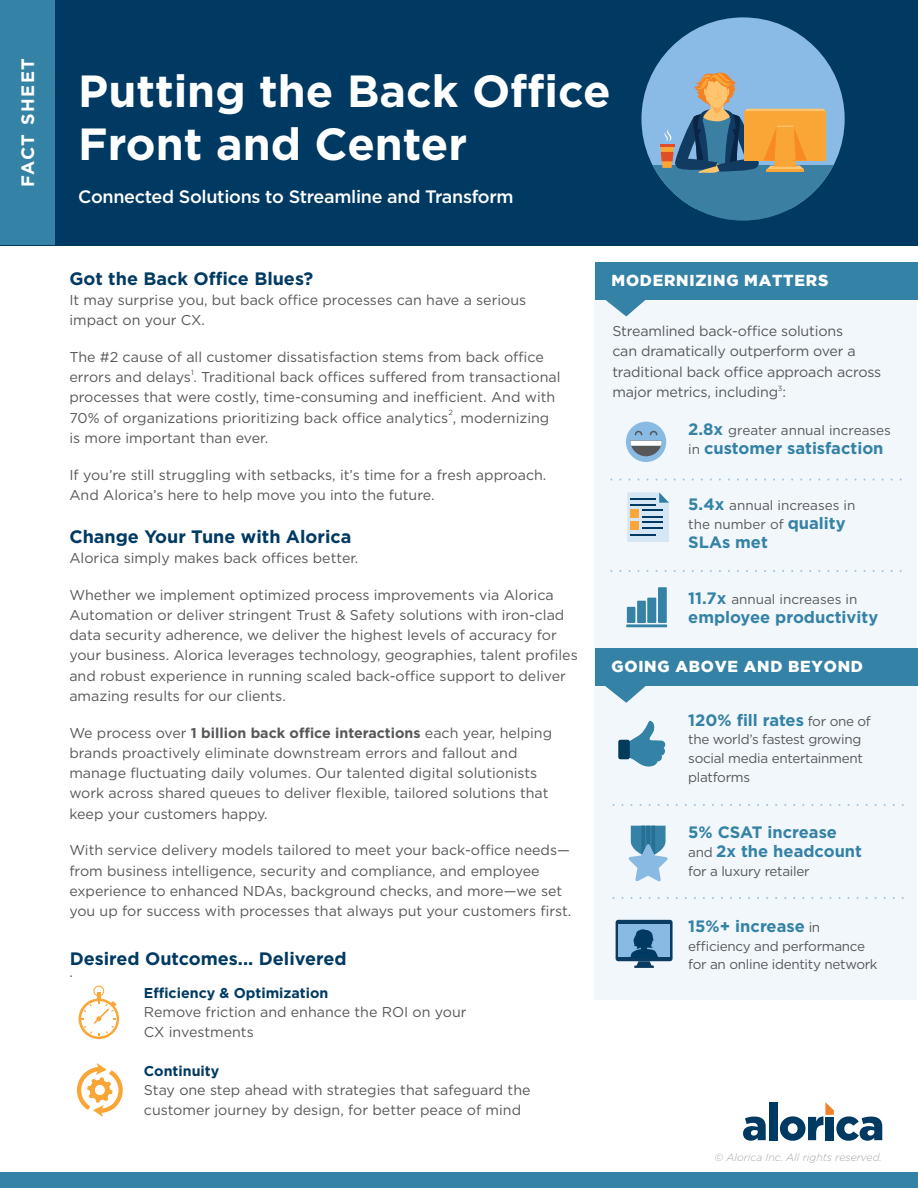
<style>
.page{position:relative;width:918px;height:1188px;background:#fff}
.page>*{position:absolute;margin:0;border:0;box-sizing:border-box;transform-origin:0 0}
.t1{font:700 45px/52.5px "Gotham";color:#fff}
.t2{font:700 18px "Gotham";color:#003a62}
.t3{font:500 18px "Gotham";letter-spacing:-.02em;color:#fff}
.t4{font:700 18px "Gotham";letter-spacing:.09em;color:#fff}
.t5{font:700 16.5px/18.8px "Gotham";color:#3482a6}
.t6{font:900 15.9px "Gotham";letter-spacing:.05em;color:#fff}
.t7{font:14.25px/20.2px "Gotham";color:#57585a}
.t8{font:700 14.25px "Gotham";color:#003a62}
.t9{font:13.5px/18.8px "Gotham";letter-spacing:-.02em;color:#57585a;text-align:justify}
.t10{font:13.5px/18.8px "Gotham";color:#57585a}
.t11{font:italic 300 10.5px "Gotham";color:#a6a7ab}
.t12{font:7.5px "Gotham";color:#57585a}
.s1{font-weight:700}
.s2{font-weight:700;font-size:16.5px;color:#3482a6}
.s3{font-weight:400;font-size:13.5px;color:#57585a}
</style>
<div class="page">
<div style="left:0;top:0;width:918px;height:245px;background:#003a62"></div>
<div style="left:0;top:0;width:54px;height:245px;background:#3482a6"></div>
<svg style="left:743px;top:1117px;width:23px;height:24px"></svg>
<div style="left:769px;top:1102px;width:8px;height:38px;background:#003a62"></div>
<svg style="left:780px;top:1102px;width:102px;height:39px"></svg>
<div style="left:0;top:1173px;width:918px;height:15px;background:#3482a6"></div>
<div style="left:595px;top:263px;width:322px;height:737px;background:#f2f7fb"></div>
<div style="left:596px;top:262px;width:322px;height:38px;background:#3482a6"></div>
<svg style="left:605px;top:300px;width:40px;height:16px"></svg>
<svg style="left:620px;top:478px;width:282px;height:3px"></svg>
<svg style="left:696px;top:209px;width:94px;height:12px"></svg>
<svg style="left:641px;top:17px;width:204px;height:192px"></svg>
<div style="left:596px;top:649px;width:322px;height:37px;background:#3482a6"></div>
<svg style="left:605px;top:686px;width:41px;height:17px"></svg>
<svg style="left:620px;top:570px;width:282px;height:2px"></svg>
<svg style="left:622px;top:804px;width:282px;height:2px"></svg>
<svg style="left:622px;top:897px;width:282px;height:2px"></svg>
<div style="left:626px;top:422px;width:40px;height:40px;background:#89bae4;border-radius:50%"></div>
<svg style="left:635px;top:431px;width:7px;height:4px"></svg>
<svg style="left:650px;top:431px;width:7px;height:4px"></svg>
<svg style="left:630px;top:441px;width:32px;height:15px"></svg>
<svg style="left:627px;top:492px;width:42px;height:50px;background:#b7cdde"></svg>
<hr style="left:642px;top:527px;width:20px;height:2px;background:#003a62">
<hr style="left:631px;top:534px;width:25px;height:2px;background:#003a62">
<div style="left:631px;top:509px;width:8px;height:9px;background:#faa639"></div>
<div style="left:631px;top:522px;width:8px;height:8px;background:#faa639"></div>
<svg style="left:626px;top:587px;width:41px;height:40px"></svg>
<svg style="left:619px;top:721px;width:47px;height:46px"></svg>
<svg style="left:629px;top:826px;width:39px;height:55px"></svg>
<div style="left:616px;top:920px;width:57px;height:41px;background:#0c3b62;border-radius:3px"></div>
<div style="left:618px;top:925px;width:52px;height:32px;background:#89bae4"></div>
<svg style="left:629px;top:929px;width:31px;height:39px"></svg>
<svg style="left:77px;top:1063px;width:46px;height:54px"></svg>
<svg style="left:79px;top:986px;width:40px;height:53px"></svg>
<p class="t4" style="left:16px;top:187px;width:131px;rotate:-90deg">FACT SHEET</p>
<p class="t1" style="left:78px;top:65px;width:534px">Putting the Back Office<br>Front and Center</p>
<p class="t3" style="left:78px;top:185px;width:437px">Connected Solutions to Streamline and Transform</p>
<p class="t2" style="left:69px;top:266px;width:245px">Got the Back Office Blues?</p>
<p class="t7" style="left:69px;top:290px;width:458px">It may surprise you, but back office processes can have a serious impact on your CX.</p>
<p class="t7" style="left:69px;top:347px;width:493px">The #2 cause of all customer dissatisfaction stems from back office errors and delays . Traditional back offices suffered from transactional</p>
<p class="t12" style="left:191px;top:367px;width:4px">1</p>
<p class="t7" style="left:69px;top:387px;width:487px">processes that were costly, time-consuming and inefficient. And with<br>70% of organizations prioritizing back office analytics , modernizing</p>
<p class="t12" style="left:448px;top:408px;width:6px">2</p>
<p class="t7" style="left:69px;top:428px;width:200px">is more important than ever.</p>
<p class="t7" style="left:69px;top:464px;width:479px">If you’re still struggling with setbacks, it’s time for a fresh approach.<br>And Alorica’s here to help move you into the future.</p>
<p class="t2" style="left:69px;top:524px;width:284px">Change Your Tune with Alorica</p>
<p class="t7" style="left:69px;top:548px;width:291px">Alorica simply makes back offices better.</p>
<p class="t7" style="left:69px;top:584px;width:510px">Whether we implement optimized process improvements via Alorica Automation or deliver stringent Trust &amp; Safety solutions with iron-clad data security adherence, we deliver the highest levels of accuracy for your business. Alorica leverages technology, geographies, talent profiles and robust experience in running scaled back-office support to deliver amazing results for our clients.</p>
<p class="t7" style="left:69px;top:722px;width:484px">We process over <span class="s1">1 billion back office interactions</span> each year, helping brands proactively eliminate downstream errors and fallout and manage fluctuating daily volumes. Our talented digital solutionists work across shared queues to deliver flexible, tailored solutions that keep your customers happy.</p>
<p class="t7" style="left:69px;top:840px;width:503px">With service delivery models tailored to meet your back-office needs— from business intelligence, security and compliance, and employee experience to enhanced NDAs, background checks, and more—we set you up for success with processes that always put your customers first.</p>
<p class="t2" style="left:70px;top:947px;width:278px">Desired Outcomes... Delivered</p>
<p class="t7" style="left:69px;top:962px;width:5px">.</p>
<p class="t8" style="left:144px;top:983px;width:186px">Efficiency &amp; Optimization</p>
<p class="t7" style="left:144px;top:1002px;width:324px;line-height:19.5px">Remove friction and enhance the ROI on your<br>CX investments</p>
<p class="t8" style="left:144px;top:1061px;width:77px">Continuity</p>
<p class="t7" style="left:144px;top:1080px;width:388px;line-height:19.5px">Stay one step ahead with strategies that safeguard the customer journey by design, for better peace of mind</p>
<p class="t6" style="left:612px;top:271px;width:218px">MODERNIZING MATTERS</p>
<p class="t7" style="left:612px;top:321px;width:270px">Streamlined back-office solutions<br>can dramatically outperform over a traditional back office approach across major metrics, including<sup>3</sup>:</p>
<p class="t10" style="left:688px;top:421px;width:204px"><span class="s2">2.8x</span> greater annual increases</p>
<p class="t5" style="left:688px;top:439px;width:197px"><span class="s3">in</span> customer satisfaction</p>
<p class="t10" style="left:688px;top:496px;width:169px"><span class="s2">5.4x</span> annual increases in the number of <span class="s2">quality</span></p>
<p class="t5" style="left:688px;top:532px;width:81px">SLAs met</p>
<p class="t10" style="left:688px;top:590px;width:171px"><span class="s2">11.7x</span> annual increases in</p>
<p class="t5" style="left:688px;top:607px;width:191px">employee productivity</p>
<p class="t6" style="left:612px;top:658px;width:253px">GOING ABOVE AND BEYOND</p>
<p class="t5" style="left:688px;top:710px;width:184px">120% fill rates <span class="s3">for one of</span></p>
<p class="t9" style="left:688px;top:730px;width:176px">the world’s fastest growing social media entertainment platforms</p>
<p class="t5" style="left:688px;top:823px;width:175px">5% CSAT increase <span class="s3">and</span> 2x the headcount</p>
<p class="t9" style="left:688px;top:861px;width:123px">for a luxury retailer</p>
<p class="t5" style="left:688px;top:916px;width:133px">15%+ increase <span class="s3">in</span></p>
<p class="t9" style="left:688px;top:936px;width:191px">efficiency and performance for an online identity network</p>
<p class="t11" style="left:715px;top:1150px;width:169px">© Alorica Inc. All rights reserved.</p>
</div>
